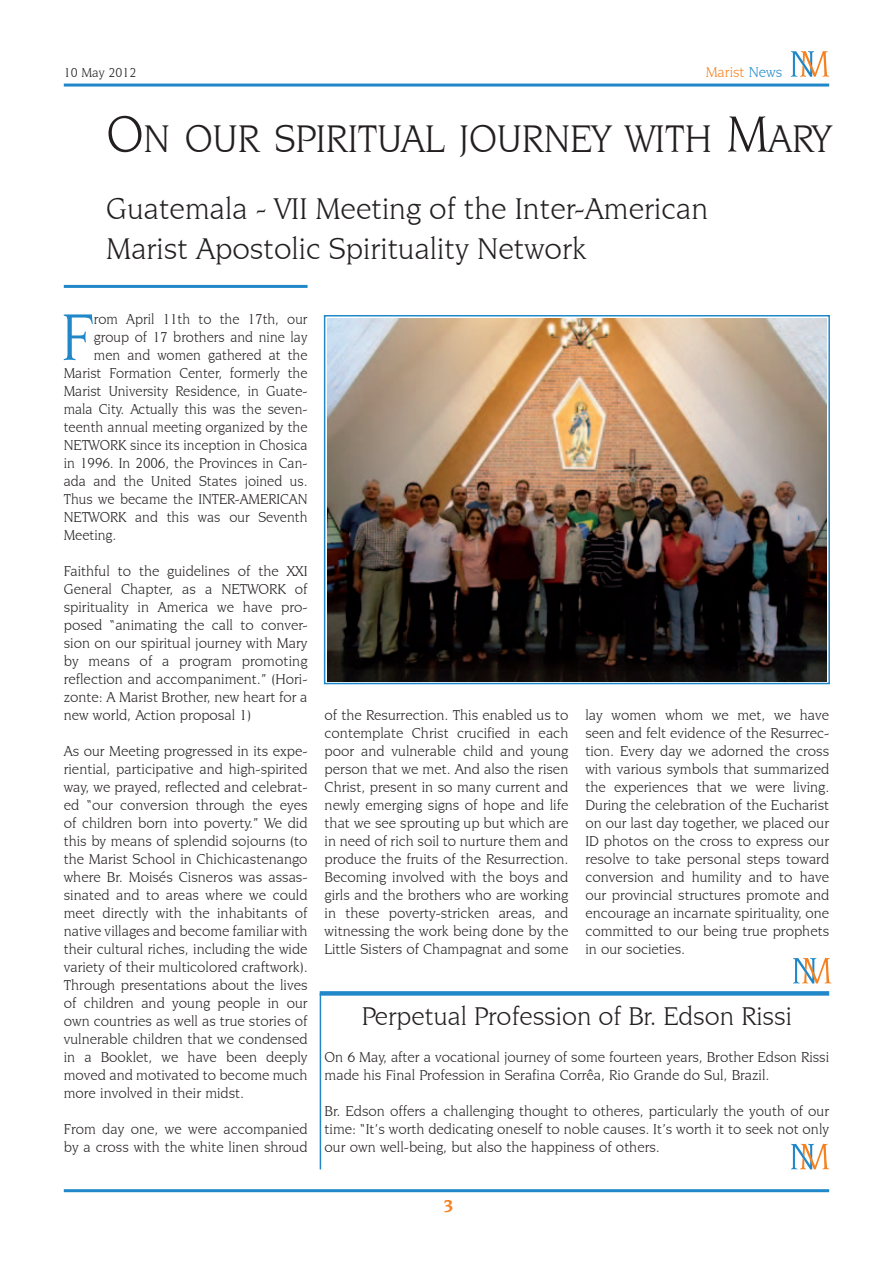
<style>
.page{position:relative;width:893px;height:1263px;background:#fff}
.page>*{position:absolute;margin:0;border:0;box-sizing:border-box;transform-origin:0 0}
.t1{font:70.2px "Novarese IT Cby BT";color:#2088c9}
.t2{font:40.5px "Novarese IT Cby BT";color:#231f20}
.t3{font:31.5px/39.8px "Novarese IT Cby BT";color:#231f20}
.t4{font:27px "Novarese IT Cby BT";color:#231f20}
.t5{font:700 18px "Novarese IT Cby BT";color:#f58220}
.t6{font:15px/18px "Novarese IT Cby BT";color:#231f20;text-align:justify}
.t7{font:15px "Novarese IT Cby BT";color:#f58220}
.t8{font:13.5px "Novarese IT Cby BT";color:#231f20}
.s1{color:#2088c9}
.s2{font-size:54px}
</style>
<div class="page">
<hr style="left:64px;top:1189px;width:765px;height:3px;background:#2088c9">
<hr style="left:64px;top:84px;width:765px;height:3px;background:#2088c9">
<svg style="left:791px;top:51px;width:38px;height:26px"></svg>
<hr style="left:64px;top:285px;width:244px;height:3px;background:#2088c9">
<svg style="left:791px;top:1144px;width:38px;height:25px"></svg>
<div style="left:320px;top:991px;width:509px;height:5px;background:#2088c9"></div>
<hr style="left:320px;top:993px;width:1px;height:176px;background:#2088c9">
<img style="left:327px;top:318px;width:499px;height:363px">
<div style="left:324px;top:315px;width:506px;height:369px;border:2px solid #2088c9"></div>
<svg style="left:793px;top:958px;width:38px;height:25px"></svg>
<p class="t8" style="left:64px;top:64px;width:74px">10 May 2012</p>
<p class="t7" style="left:706px;top:63px;width:78px">Marist <span class="s1">News</span></p>
<h2 class="t2" style="left:106px;top:114px;width:726px"><span class="s2">O</span>N OUR SPIRITUAL JOURNEY WITH <span class="s2">M</span>ARY</h2>
<h3 class="t3" style="left:106px;top:188px;width:604px">Guatemala - VII Meeting of the Inter-American<br>Marist Apostolic Spirituality Network</h3>
<h1 class="t1" style="left:61px;top:295px;width:35px">F</h1>
<p class="t6" style="left:94px;top:310px;width:215px">rom April 11th to the 17th, our</p>
<p class="t6" style="left:94px;top:328px;width:215px">group of 17 brothers and nine lay</p>
<p class="t6" style="left:94px;top:346px;width:215px">men and women gathered at the</p>
<p class="t6" style="left:64px;top:364px;width:245px">Marist Formation Center, formerly the</p>
<p class="t6" style="left:64px;top:382px;width:245px">Marist University Residence, in Guate-</p>
<p class="t6" style="left:64px;top:400px;width:245px">mala City. Actually this was the seven-</p>
<p class="t6" style="left:64px;top:418px;width:245px">teenth annual meeting organized by the</p>
<p class="t6" style="left:64px;top:436px;width:245px">NETWORK since its inception in Chosica</p>
<p class="t6" style="left:64px;top:454px;width:245px">in 1996. In 2006, the Provinces in Can-</p>
<p class="t6" style="left:64px;top:472px;width:245px">ada and the United States joined us.</p>
<p class="t6" style="left:64px;top:490px;width:245px">Thus we became the INTER-AMERICAN</p>
<p class="t6" style="left:64px;top:508px;width:245px">NETWORK and this was our Seventh</p>
<p class="t6" style="left:64px;top:526px;width:54px">Meeting.</p>
<p class="t6" style="left:64px;top:562px;width:245px">Faithful to the guidelines of the XXI General Chapter, as a NETWORK of spirituality in America we have pro&shy;posed “animating the call to conver&shy;sion on our spiritual journey with Mary by means of a program promoting reflection and accompaniment.” (Hori&shy;zonte: A Marist Brother, new heart for a new world, Action proposal 1)</p>
<p class="t6" style="left:64px;top:742px;width:245px">As our Meeting progressed in its expe&shy;riential, participative and high-spirited way, we prayed, reflected and celebrat&shy;ed “our conversion through the eyes of children born into poverty.” We did this by means of splendid sojourns (to the Marist School in Chichicastenango where Br. Moisés Cisneros was assas&shy;sinated and to areas where we could meet directly with the inhabitants of native villages and become familiar with their cultural riches, including the wide variety of their multicolored craftwork).<br>Through presentations about the lives of children and young people in our own countries as well as true stories of vulnerable children that we condensed in a Booklet, we have been deeply moved and motivated to become much more involved in their midst.</p>
<p class="t6" style="left:64px;top:1120px;width:245px">From day one, we were accompanied by a cross with the white linen shroud</p>
<p class="t6" style="left:325px;top:706px;width:245px">of the Resurrection. This enabled us to contemplate Christ crucified in each poor and vulnerable child and young person that we met. And also the risen Christ, present in so many current and newly emerging signs of hope and life that we see sprouting up but which are in need of rich soil to nurture them and produce the fruits of the Resurrection.<br>Becoming involved with the boys and girls and the brothers who are working in these poverty-stricken areas, and witnessing the work being done by the Little Sisters of Champagnat and some</p>
<p class="t6" style="left:585px;top:706px;width:245px">lay women whom we met, we have seen and felt evidence of the Resurrec&shy;tion. Every day we adorned the cross with various symbols that summarized the experiences that we were living.<br>During the celebration of the Eucharist on our last day together, we placed our ID photos on the cross to express our resolve to take personal steps toward conversion and humility and to have our provincial structures promote and encourage an incarnate spirituality, one committed to our being true prophets in our societies.</p>
<h3 class="t4" style="left:362px;top:1000px;width:432px">Perpetual Profession of Br. Edson Rissi</h3>
<p class="t6" style="left:325px;top:1048px;width:506px">On 6 May, after a vocational journey of some fourteen years, Brother Edson Rissi made his Final Profession in Serafina Corrêa, Rio Grande do Sul, Brazil.</p>
<p class="t6" style="left:325px;top:1102px;width:506px">Br. Edson offers a challenging thought to otheres, particularly the youth of our time: “It’s worth dedicating oneself to noble causes. It’s worth it to seek not only our own well-being, but also the happiness of others.</p>
<p class="t5" style="left:443px;top:1195px;width:12px">3</p>
</div>
